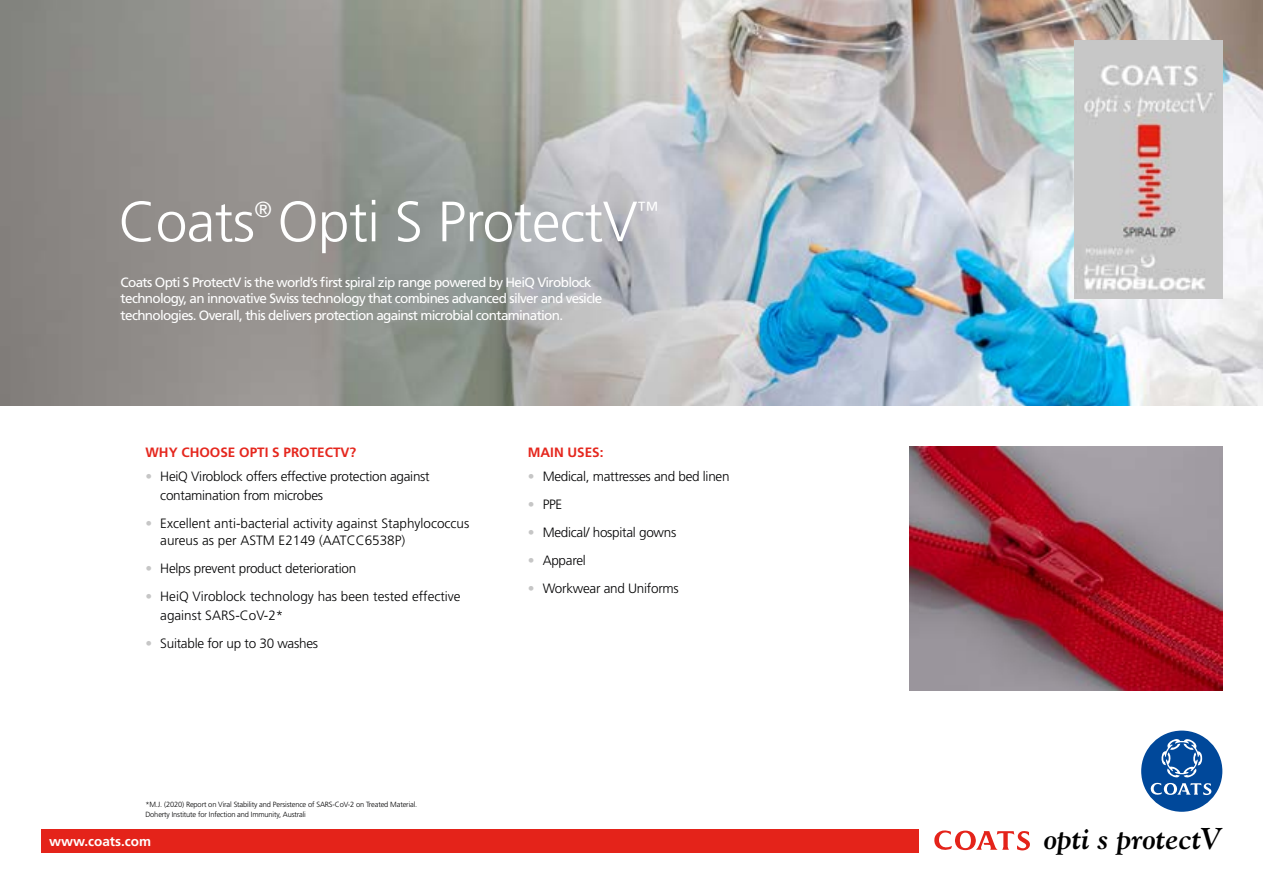
<style>
.page{position:relative;width:1263px;height:893px;background:#fff}
.page>*{position:absolute;margin:0;border:0;box-sizing:border-box;transform-origin:0 0}
.t1{font:300 56.7px "Frutiger";letter-spacing:-.01em;color:#fff}
.t2{font:italic 700 30px "Goudy";letter-spacing:-.01em;color:#000}
.t3{font:300 21.9px "Frutiger";color:#fff}
.t4{font:13.5px/16.5px "Frutiger";letter-spacing:-.05em;color:#fff}
.t5{font:300 13.5px/19.5px "Frutiger";letter-spacing:-.02em;color:#020203}
.t6{font:300 13.5px/16.5px "Frutiger";color:#000}
.t7{font:300 13.5px/19.5px "Frutiger";color:#020203}
.t8{font:700 13.5px "Frutiger CE";color:#e5271e}
.t9{font:700 13.5px "Frutiger CE";color:#fff}
.t10{font:300 7.5px/10.1px "Frutiger";letter-spacing:-.02em;color:#020203}
.s1{color:#c6c6c6}
</style>
<div class="page">
<img style="left:0;top:0;width:1263px;height:406px">
<img style="left:909px;top:446px;width:313px;height:244px">
<div style="left:1141px;top:731px;width:81px;height:81px;background:#00489a;border-radius:50%"></div>
<svg style="left:1150px;top:739px;width:62px;height:56px"></svg>
<div style="left:41px;top:829px;width:877px;height:23px;background:#e4231a"></div>
<svg style="left:934px;top:830px;width:96px;height:21px"></svg>
<img style="left:1074px;top:41px;width:149px;height:257px">
<h1 class="t1" style="left:118px;top:190px;width:520px">Coats Opti S ProtectV</h1>
<h3 class="t3" style="left:254px;top:197px;width:19px">®</h3>
<h3 class="t3" style="left:637px;top:197px;width:23px">™</h3>
<p class="t4" style="left:121px;top:274px;width:483px">Coats Opti S ProtectV is the world’s first spiral zip range powered by HeiQ Viroblock technology, an innovative Swiss technology that combines advanced silver and vesicle technologies. Overall, this delivers protection against microbial contamination.</p>
<p class="t8" style="left:145px;top:444px;width:212px">WHY CHOOSE OPTI S PROTECTV?</p>
<p class="t5" style="left:160px;top:466px;width:271px;text-indent:-15px"><span class="s1">•</span> HeiQ Viroblock offers effective protection against contamination from microbes</p>
<p class="t6" style="left:160px;top:515px;width:310px;text-indent:-15px"><span class="s1">•</span> Excellent anti-bacterial activity against Staphylococcus aureus as per ASTM E2149 (AATCC6538P)</p>
<p class="t5" style="left:145px;top:558px;width:212px"><span class="s1">•</span> Helps prevent product deterioration</p>
<p class="t7" style="left:160px;top:586px;width:302px;text-indent:-15px"><span class="s1">•</span> HeiQ Viroblock technology has been tested effective against SARS-CoV-2*</p>
<p class="t5" style="left:145px;top:634px;width:174px"><span class="s1">•</span> Suitable for up to 30 washes</p>
<p class="t8" style="left:528px;top:444px;width:77px">MAIN USES:</p>
<p class="t5" style="left:528px;top:466px;width:203px"><span class="s1">•</span> Medical, mattresses and bed linen</p>
<p class="t6" style="left:528px;top:496px;width:36px"><span class="s1">•</span> PPE</p>
<p class="t5" style="left:528px;top:522px;width:150px"><span class="s1">•</span> Medical/ hospital gowns</p>
<p class="t5" style="left:528px;top:550px;width:60px"><span class="s1">•</span> Apparel</p>
<p class="t5" style="left:528px;top:578px;width:153px"><span class="s1">•</span> Workwear and Uniforms</p>
<p class="t10" style="left:145px;top:799px;width:273px">*M.J. (2020) Report on Viral Stability and Persistence of SARS-CoV-2 on Treated Material.<br>Doherty Institute for Infection and Immunity, Australi</p>
<p class="t9" style="left:49px;top:833px;width:104px">www.coats.com</p>
<h2 class="t2" style="left:1044px;top:820px;width:179px">opti s protectV</h2>
</div>
